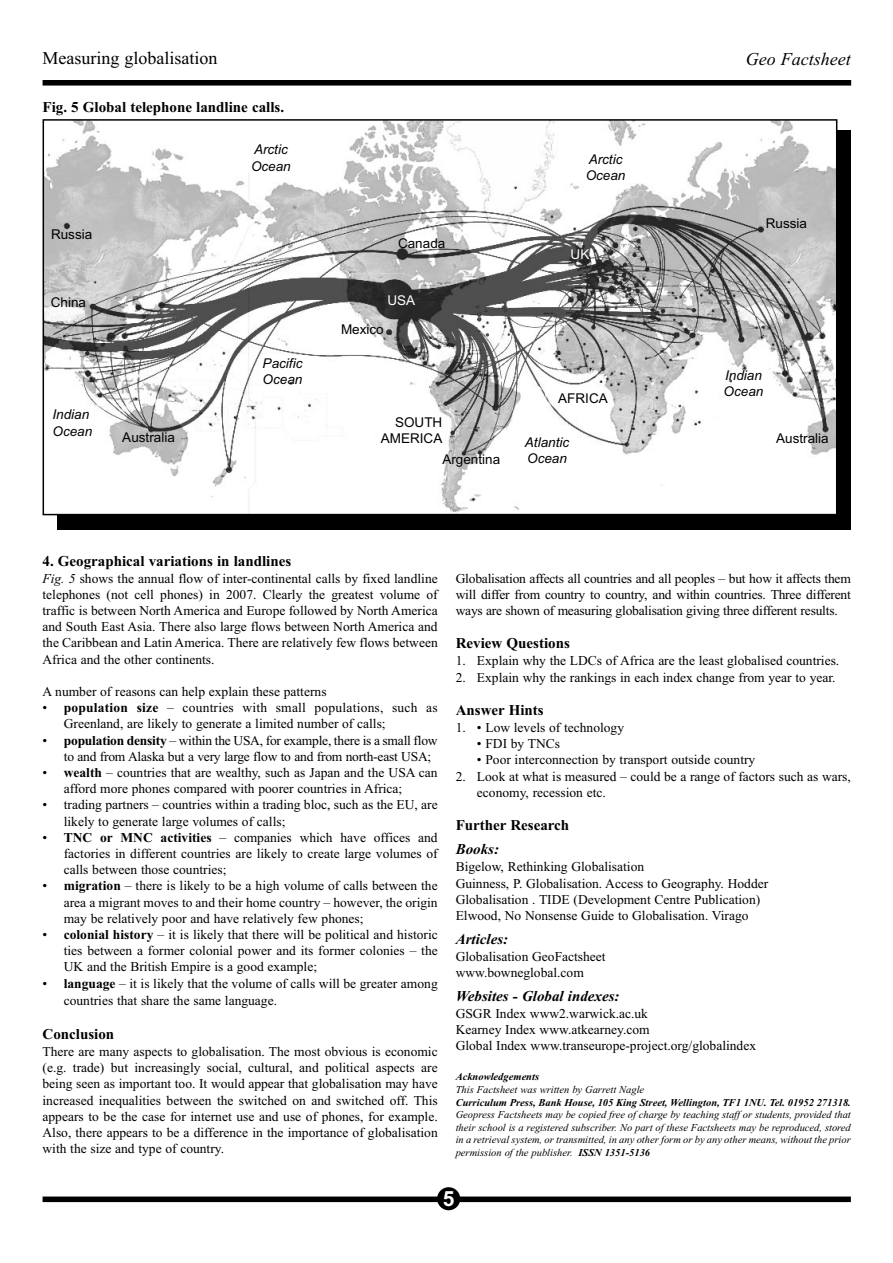
<style>
.page{position:relative;width:893px;height:1263px;background:#fff}
.page>*{position:absolute;margin:0;border:0;box-sizing:border-box;transform-origin:0 0}
.t1{font:700 21px "Arial";color:#fff}
.t2{font:18px "Times New Roman";color:#000}
.t3{font:italic 18px "Times New Roman";color:#000}
.t4{font:700 15px "Times New Roman";color:#000}
.t5{font:italic 700 15px "Times New Roman";color:#000}
.t6{font:13.5px/16.2px "Times New Roman";color:#000}
.t7{font:13.5px/16.2px "Arial";color:#000;text-align:right}
.t8{font:italic 13.5px/16.2px "Arial";color:#000}
.t9{font:13.5px "Arial";color:#fff}
.t10{font:italic 10.5px/12.6px "Times New Roman";color:#000;text-align:justify}
.t11{font:italic 700 10.5px "Times New Roman";color:#000}
.s1{font-style:italic}
.s2{font-weight:700}
</style>
<div class="page">
<div style="left:57px;top:130px;width:793px;height:400px;background:#000"></div>
<div style="left:43px;top:1197px;width:807px;height:5px;background:#000"></div>
<div style="left:437px;top:1187px;width:23px;height:23px;background:#000;border-radius:50%"></div>
<div style="left:43px;top:80px;width:808px;height:6px;background:#000"></div>
<img style="left:46px;top:122px;width:788px;height:390px">
<div style="left:43px;top:119px;width:794px;height:396px;border:2px solid #000"></div>
<h2 class="t2" style="left:43px;top:52px;width:176px">Measuring globalisation</h2>
<h2 class="t3" style="left:745px;top:52px;width:106px">Geo Factsheet</h2>
<p class="t4" style="left:43px;top:102px;width:243px">Fig. 5 Global telephone landline calls.</p>
<p class="t7" style="left:51px;top:228px;width:43px">Russia</p>
<p class="t8" style="left:251px;top:143px;width:41px">Arctic<br>Ocean</p>
<p class="t8" style="left:585px;top:152px;width:41px">Arctic<br>Ocean</p>
<p class="t7" style="left:398px;top:237px;width:49px">Canada</p>
<p class="t9" style="left:570px;top:248px;width:20px">UK</p>
<p class="t7" style="left:51px;top:296px;width:37px">China</p>
<p class="t9" style="left:387px;top:295px;width:29px">USA</p>
<p class="t7" style="left:341px;top:323px;width:44px">Mexico</p>
<p class="t8" style="left:53px;top:408px;width:41px">Indian<br>Ocean</p>
<p class="t7" style="left:122px;top:431px;width:54px">Australia</p>
<p class="t8" style="left:263px;top:356px;width:41px">Pacific<br>Ocean</p>
<p class="t7" style="left:381px;top:416px;width:63px">SOUTH<br>AMERICA</p>
<p class="t7" style="left:442px;top:453px;width:59px">Argentina</p>
<p class="t7" style="left:558px;top:391px;width:51px">AFRICA</p>
<p class="t8" style="left:525px;top:436px;width:46px">Atlantic<br>Ocean</p>
<p class="t7" style="left:765px;top:217px;width:43px">Russia</p>
<p class="t8" style="left:723px;top:368px;width:41px">Indian<br>Ocean</p>
<p class="t7" style="left:776px;top:432px;width:54px">Australia</p>
<p class="t4" style="left:43px;top:556px;width:250px">4. Geographical variations in landlines</p>
<p class="t6" style="left:43px;top:571px;width:397px;text-align:justify"><span class="s1">Fig. 5</span> shows the annual flow of inter-continental calls by fixed landline telephones (not cell phones) in 2007. Clearly the greatest volume of traffic is between North America and Europe followed by North America and South East Asia. There also large flows between North America and the Caribbean and Latin America. There are relatively few flows between Africa and the other continents.</p>
<p class="t6" style="left:43px;top:685px;width:285px">A number of reasons can help explain these patterns</p>
<p class="t6" style="left:64px;top:701px;width:375px;text-indent:-21px">• <span class="s2">population size</span> – countries with small populations, such as<br>Greenland, are likely to generate a limited number of calls;</p>
<p class="t6" style="left:64px;top:733px;width:375px;text-indent:-21px">• <span class="s2">population density</span> – within the USA, for example, there is a small flow to and from Alaska but a very large flow to and from north-east USA;</p>
<p class="t6" style="left:64px;top:766px;width:375px;text-indent:-21px">• <span class="s2">wealth</span> – countries that are wealthy, such as Japan and the USA can afford more phones compared with poorer countries in Africa;</p>
<p class="t6" style="left:64px;top:798px;width:375px;text-indent:-21px">• trading partners – countries within a trading bloc, such as the EU, are likely to generate large volumes of calls;</p>
<p class="t6" style="left:64px;top:831px;width:375px;text-align:justify;text-indent:-21px">• <span class="s2">TNC or MNC activities</span> – companies which have offices and factories in different countries are likely to create large volumes of calls between those countries;</p>
<p class="t6" style="left:64px;top:879px;width:375px;text-align:justify;text-indent:-21px">• <span class="s2">migration</span> – there is likely to be a high volume of calls between the area a migrant moves to and their home country – however, the origin may be relatively poor and have relatively few phones;</p>
<p class="t6" style="left:64px;top:928px;width:375px;text-align:justify;text-indent:-21px">• <span class="s2">colonial history</span> – it is likely that there will be political and historic ties between a former colonial power and its former colonies – the UK and the British Empire is a good example;</p>
<p class="t6" style="left:64px;top:976px;width:375px;line-height:17.2px;text-indent:-21px">• <span class="s2">language</span> – it is likely that the volume of calls will be greater among countries that share the same language.</p>
<p class="t4" style="left:43px;top:1029px;width:73px">Conclusion</p>
<p class="t6" style="left:43px;top:1045px;width:396px;text-align:justify">There are many aspects to globalisation. The most obvious is economic (e.g. trade) but increasingly social, cultural, and political aspects are being seen as important too. It would appear that globalisation may have increased inequalities between the switched on and switched off. This appears to be the case for internet use and use of phones, for example.<br>Also, there appears to be a difference in the importance of globalisation with the size and type of country.</p>
<p class="t6" style="left:455px;top:571px;width:397px;text-align:justify">Globalisation affects all countries and all peoples – but how it affects them will differ from country to country, and within countries. Three different ways are shown of measuring globalisation giving three different results.</p>
<p class="t4" style="left:455px;top:639px;width:116px">Review Questions</p>
<p class="t6" style="left:455px;top:654px;width:385px">1. Explain why the LDCs of Africa are the least globalised countries.</p>
<p class="t6" style="left:455px;top:670px;width:381px">2. Explain why the rankings in each index change from year to year.</p>
<p class="t4" style="left:455px;top:705px;width:90px">Answer Hints</p>
<p class="t6" style="left:455px;top:721px;width:170px">1. • Low levels of technology</p>
<p class="t6" style="left:477px;top:737px;width:85px">• FDI by TNCs</p>
<p class="t6" style="left:477px;top:753px;width:280px">• Poor interconnection by transport outside country</p>
<p class="t6" style="left:477px;top:769px;width:375px;text-indent:-21px">2. Look at what is measured – could be a range of factors such as wars, economy, recession etc.</p>
<p class="t4" style="left:455px;top:820px;width:115px">Further Research</p>
<p class="t5" style="left:455px;top:844px;width:45px">Books:</p>
<p class="t6" style="left:455px;top:860px;width:314px">Bigelow, Rethinking Globalisation<br>Guinness, P. Globalisation. Access to Geography. Hodder Globalisation . TIDE (Development Centre Publication)<br>Elwood, No Nonsense Guide to Globalisation. Virago</p>
<p class="t5" style="left:455px;top:934px;width:54px">Articles:</p>
<p class="t6" style="left:455px;top:949px;width:151px">Globalisation GeoFactsheet www.bowneglobal.com</p>
<p class="t5" style="left:455px;top:991px;width:165px">Websites - Global indexes:</p>
<p class="t6" style="left:455px;top:1006px;width:302px">GSGR Index www2.warwick.ac.uk<br>Kearney Index www.atkearney.com<br>Global Index www.transeurope-project.org/globalindex</p>
<p class="t11" style="left:455px;top:1073px;width:85px">Acknowledgements</p>
<p class="t10" style="left:455px;top:1084px;width:190px">This Factsheet was written by Garrett Nagle</p>
<p class="t11" style="left:455px;top:1099px;width:396px">Curriculum Press, Bank House, 105 King Street, Wellington, TF1 1NU. Tel. 01952 271318.</p>
<p class="t10" style="left:455px;top:1109px;width:396px">Geopress Factsheets may be copied free of charge by teaching staff or students, provided that their school is a registered subscriber. No part of these Factsheets may be reproduced, stored in a retrieval system, or transmitted, in any other form or by any other means, without the prior permission of the publisher. <span class="s2">ISSN 1351-5136</span></p>
<h1 class="t1" style="left:443px;top:1191px;width:13px">5</h1>
</div>
